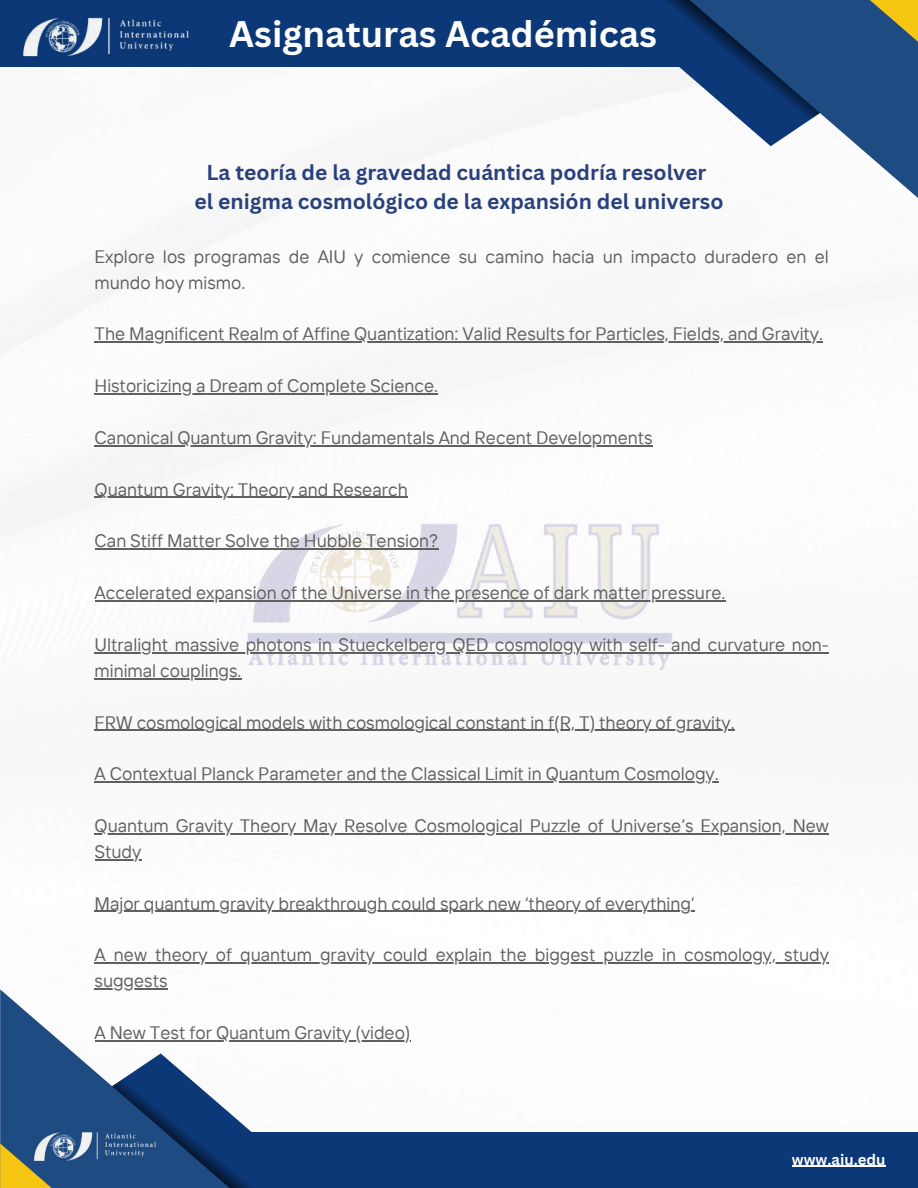
<style>
.page{position:relative;width:918px;height:1188px;background:#fff}
.page>*{position:absolute;margin:0;border:0;box-sizing:border-box;transform-origin:0 0}
.t1{font:700 36px "Canva Sans";color:#fff}
.t2{font:700 24px "Canva Sans";color:#fff}
.t3{font:700 21px/29.2px "Canva Sans";color:#28407b;text-align:center}
.t4{font:18px/25.8px "TT Interphases";color:#606060}
.t5{font:700 15px "Canva Sans";color:#fff}
</style>
<div class="page">
<img style="left:0;top:66px;width:895px;height:976px">
<img style="left:240px;top:518px;width:439px;height:151px">
<div style="left:0;top:0;width:699px;height:66px;background:#0c3877"></div>
<svg style="left:648px;top:0;width:270px;height:211px"></svg>
<svg style="left:828px;top:0;width:90px;height:55px;background:#4a646b"></svg>
<svg style="left:560px;top:0;width:260px;height:146px"></svg>
<img style="left:20px;top:17px;width:172px;height:50px">
<div style="left:175px;top:1132px;width:743px;height:56px;background:#0c3877"></div>
<svg style="left:0;top:989px;width:282px;height:199px"></svg>
<svg style="left:0;top:1143px;width:104px;height:45px;background:#757c55"></svg>
<svg style="left:112px;top:1053px;width:170px;height:135px"></svg>
<img style="left:31px;top:1124px;width:127px;height:44px">
<hr style="left:95px;top:342px;width:728px;height:1px;background:#606060">
<hr style="left:95px;top:393px;width:343px;height:1px;background:#606060">
<hr style="left:95px;top:445px;width:558px;height:1px;background:#606060">
<hr style="left:95px;top:497px;width:313px;height:1px;background:#606060">
<hr style="left:95px;top:549px;width:343px;height:1px;background:#606060">
<hr style="left:95px;top:600px;width:630px;height:1px;background:#606060">
<hr style="left:95px;top:652px;width:734px;height:1px;background:#606060">
<hr style="left:95px;top:678px;width:147px;height:1px;background:#606060">
<hr style="left:95px;top:730px;width:640px;height:1px;background:#606060">
<hr style="left:95px;top:781px;width:624px;height:2px;background:#606060">
<hr style="left:95px;top:833px;width:734px;height:1px;background:#606060">
<hr style="left:95px;top:859px;width:46px;height:1px;background:#606060">
<hr style="left:95px;top:911px;width:600px;height:1px;background:#606060">
<hr style="left:95px;top:963px;width:734px;height:1px;background:#606060">
<hr style="left:95px;top:988px;width:73px;height:2px;background:#606060">
<hr style="left:95px;top:1040px;width:257px;height:1px;background:#606060">
<hr style="left:352px;top:1040px;width:59px;height:1px;background:#606060">
<hr style="left:792px;top:1166px;width:94px;height:1px;background:#fff">
<h2 class="t2" style="left:331px;top:8px;width:296px">AIU Student Publications</h2>
<h1 class="t1" style="left:229px;top:9px;width:429px">Asignaturas Académicas</h1>
<p class="t3" style="left:194px;top:157px;width:531px">La teoría de la gravedad cuántica podría resolver<br>el enigma cosmológico de la expansión del universo</p>
<p class="t4" style="left:95px;top:243px;width:736px">Explore los programas de AIU y comience su camino hacia un impacto duradero en el mundo hoy mismo.</p>
<p class="t4" style="left:95px;top:321px;width:730px">The Magnificent Realm of Affine Quantization: Valid Results for Particles, Fields, and Gravity.</p>
<p class="t4" style="left:95px;top:373px;width:345px">Historicizing a Dream of Complete Science.</p>
<p class="t4" style="left:95px;top:424px;width:560px">Canonical Quantum Gravity: Fundamentals And Recent Developments</p>
<p class="t4" style="left:95px;top:476px;width:315px">Quantum Gravity: Theory and Research</p>
<p class="t4" style="left:95px;top:528px;width:345px">Can Stiff Matter Solve the Hubble Tension?</p>
<p class="t4" style="left:95px;top:580px;width:632px">Accelerated expansion of the Universe in the presence of dark matter pressure.</p>
<p class="t4" style="left:95px;top:631px;width:736px">Ultralight massive photons in Stueckelberg QED cosmology with self- and curvature non&shy;minimal couplings.</p>
<p class="t4" style="left:95px;top:709px;width:642px">FRW cosmological models with cosmological constant in f(R, T) theory of gravity.</p>
<p class="t4" style="left:95px;top:761px;width:626px">A Contextual Planck Parameter and the Classical Limit in Quantum Cosmology.</p>
<p class="t4" style="left:95px;top:812px;width:736px">Quantum Gravity Theory May Resolve Cosmological Puzzle of Universe’s Expansion, New<br>Study</p>
<p class="t4" style="left:95px;top:890px;width:602px">Major quantum gravity breakthrough could spark new ‘theory of everything’</p>
<p class="t4" style="left:95px;top:942px;width:736px">A new theory of quantum gravity could explain the biggest puzzle in cosmology, study suggests</p>
<p class="t4" style="left:95px;top:1019px;width:318px">A New Test for Quantum Gravity (video)</p>
<p class="t5" style="left:792px;top:1149px;width:95px">www.aiu.edu</p>
</div>
